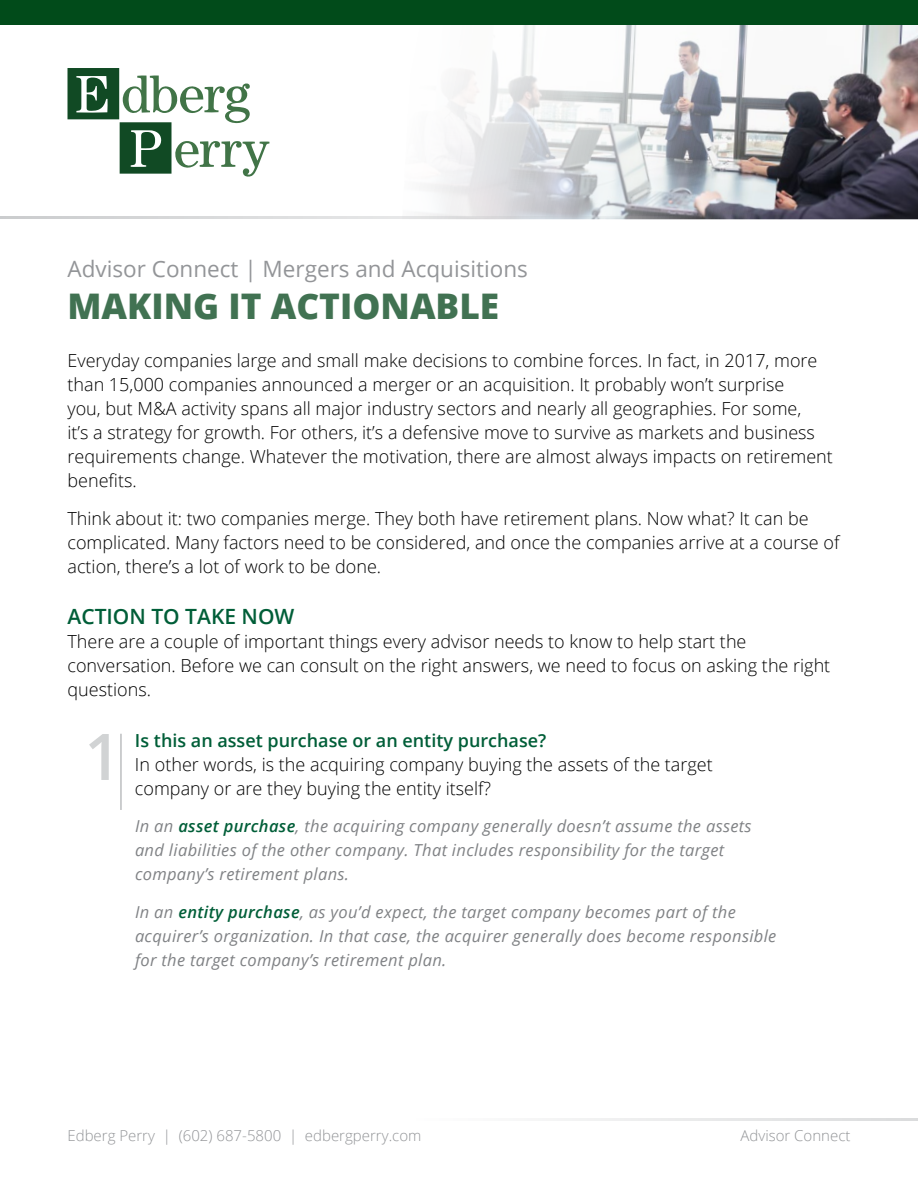
<style>
.page{position:relative;width:918px;height:1188px;background:#fff}
.page>*{position:absolute;margin:0;border:0;box-sizing:border-box;transform-origin:0 0}
.t1{font:600 64.35px "Open Sans";color:#d1d3d4}
.t2{font:800 35.25px "Open Sans";color:#417252}
.t3{font:22.5px "Open Sans";color:#939598}
.t4{font:600 21px "Open Sans";color:#005e38}
.t5{font:300 18px/24px "Open Sans";color:#000}
.t6{font:600 18px "Open Sans";color:#005e38}
.t7{font:italic 16.5px/24px "Open Sans";letter-spacing:.02em;color:#808285}
.t8{font:300 15px "Open Sans";color:#939598}
.s1{font-weight:600;color:#005e38}
</style>
<div class="page">
<img style="left:402px;top:24px;width:516px;height:195px">
<hr style="left:416px;top:1118px;width:502px;height:2px;background:#bcbec0">
<hr style="left:0;top:216px;width:728px;height:3px;background:#bcbec0">
<div style="left:0;top:0;width:918px;height:24px;background:#014b1a"></div>
<hr style="left:120px;top:734px;width:2px;height:76px;background:#bcbec0">
<svg style="left:68px;top:68px;width:201px;height:109px"></svg>
<p class="t3" style="left:68px;top:253px;width:462px">Advisor Connect | Mergers and Acquisitions</p>
<h2 class="t2" style="left:68px;top:279px;width:433px">MAKING IT ACTIONABLE</h2>
<p class="t5" style="left:68px;top:348px;width:767px">Everyday companies large and small make decisions to combine forces. In fact, in 2017, more than 15,000 companies announced a merger or an acquisition. It probably won’t surprise<br>you, but M&amp;A activity spans all major industry sectors and nearly all geographies. For some,<br>it’s a strategy for growth. For others, it’s a defensive move to survive as markets and business requirements change. Whatever the motivation, there are almost always impacts on retirement benefits.</p>
<p class="t5" style="left:68px;top:506px;width:773px">Think about it: two companies merge. They both have retirement plans. Now what? It can be complicated. Many factors need to be considered, and once the companies arrive at a course of action, there’s a lot of work to be done.</p>
<p class="t4" style="left:68px;top:602px;width:228px">ACTION TO TAKE NOW</p>
<p class="t5" style="left:67px;top:629px;width:764px">There are a couple of important things every advisor needs to know to help start the conversation. Before we can consult on the right answers, we need to focus on asking the right questions.</p>
<p class="t6" style="left:135px;top:728px;width:413px">Is this an asset purchase or an entity purchase?</p>
<p class="t5" style="left:135px;top:752px;width:579px">In other words, is the acquiring company buying the assets of the target company or are they buying the entity itself?</p>
<p class="t7" style="left:135px;top:814px;width:618px">In an <span class="s1">asset purchase</span>, the acquiring company generally doesn’t assume the assets and liabilities of the other company. That includes responsibility for the target company’s retirement plans.</p>
<p class="t7" style="left:135px;top:900px;width:643px">In an <span class="s1">entity purchase</span>, as you’d expect, the target company becomes part of the acquirer’s organization. In that case, the acquirer generally does become responsible for the target company’s retirement plan.</p>
<h1 class="t1" style="left:84px;top:712px;width:38px">1</h1>
<p class="t8" style="left:68px;top:1125px;width:355px">Edberg Perry | (602) 687-5800 | edbergperry.com</p>
<p class="t8" style="left:741px;top:1125px;width:111px">Advisor Connect</p>
</div>
